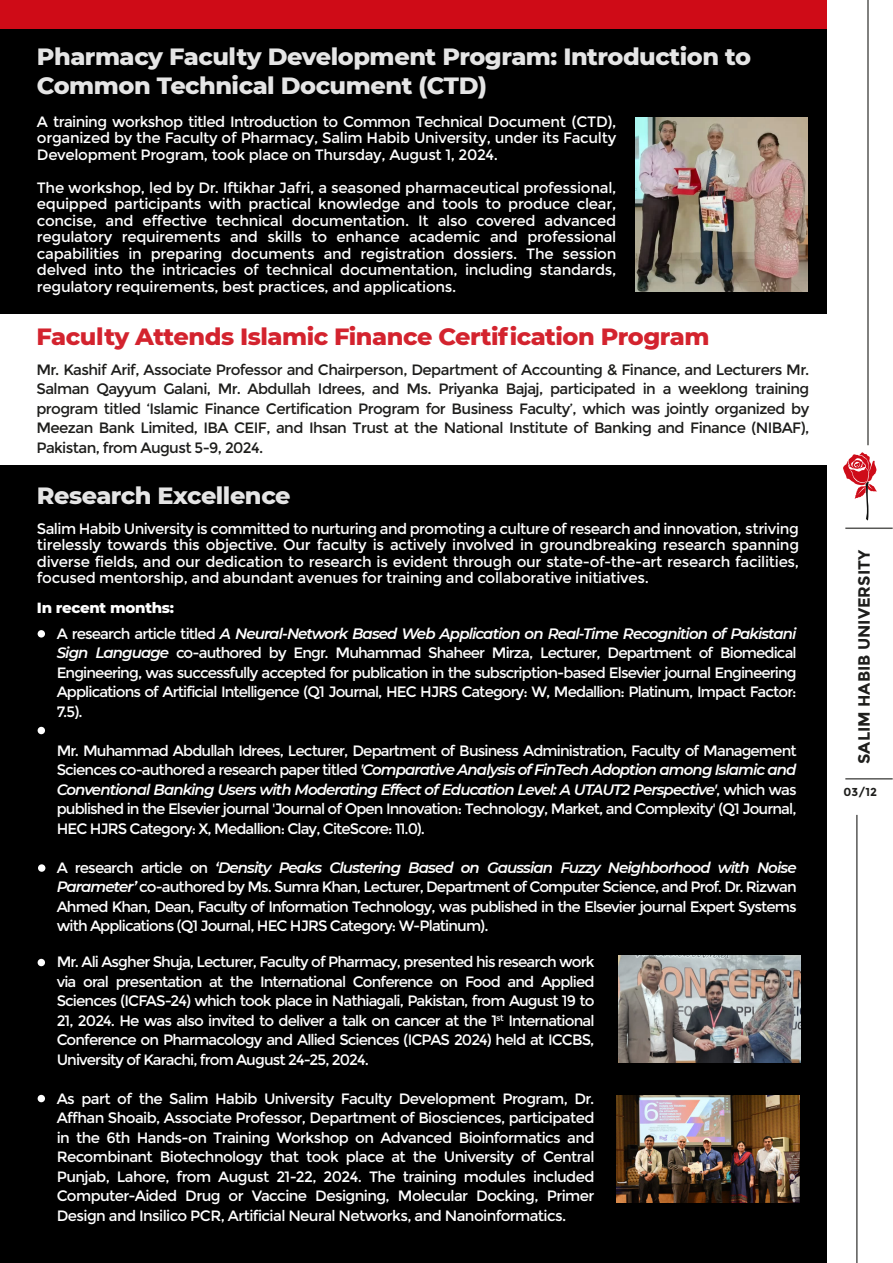
<style>
.page{position:relative;width:893px;height:1263px;background:#fff}
.page>*{position:absolute;margin:0;border:0;box-sizing:border-box;transform-origin:0 0}
.t1{font:800 24px/28.8px "Montserrat";letter-spacing:-.02em;color:rgb(255 255 255/.9)}
.t2{font:800 24px "Montserrat";letter-spacing:-.02em;color:rgb(207 11 23/.9)}
.t3{font:700 16.35px "Montserrat";color:#1e1e1c}
.t4{font:15px/19.5px "Montserrat";letter-spacing:-.055em;color:#fff;text-align:justify}
.t5{font:15px/19.5px "Montserrat";letter-spacing:-.04em;color:#1d1d1b;text-align:justify}
.t6{font:800 15px "Montserrat";letter-spacing:-.02em;color:#fff}
.t7{font:700 11.55px "Montserrat";color:#1e1e1c}
.s1{font-weight:600;font-style:italic}
</style>
<div class="page">
<div style="left:0;top:29px;width:826px;height:284px;background:#000"></div>
<div style="left:0;top:465px;width:826px;height:797px;background:#000"></div>
<hr style="left:856px;top:815px;width:2px;height:448px;background:#585856">
<hr style="left:845px;top:527px;width:48px;height:2px;background:#585856">
<hr style="left:845px;top:778px;width:48px;height:1px;background:#585856">
<hr style="left:867px;top:0;width:2px;height:445px;background:#585856">
<svg style="left:843px;top:452px;width:34px;height:69px"></svg>
<div style="left:0;top:0;width:827px;height:29px;background:#cf0b17"></div>
<div style="left:38px;top:630px;width:7px;height:7px;background:#fff;border-radius:50%"></div>
<div style="left:38px;top:727px;width:7px;height:7px;background:#fff;border-radius:50%"></div>
<div style="left:38px;top:864px;width:7px;height:8px;background:#fff;border-radius:50%"></div>
<div style="left:38px;top:959px;width:7px;height:7px;background:#fff;border-radius:50%"></div>
<div style="left:38px;top:1095px;width:7px;height:7px;background:#fff;border-radius:50%"></div>
<img style="left:617px;top:1095px;width:182px;height:107px">
<img style="left:618px;top:955px;width:182px;height:108px">
<img style="left:635px;top:118px;width:173px;height:173px">
<h1 class="t1" style="left:37px;top:40px;width:716px">Pharmacy Faculty Development Program: Introduction to<br>Common Technical Document (CTD)</h1>
<p class="t4" style="left:37px;top:113px;width:581px;line-height:16.5px">A training workshop titled Introduction to Common Technical Document (CTD), organized by the Faculty of Pharmacy, Salim Habib University, under its Faculty Development Program, took place on Thursday, August 1, 2024.</p>
<p class="t4" style="left:37px;top:179px;width:581px;line-height:16.5px">The workshop, led by Dr. Iftikhar Jafri, a seasoned pharmaceutical professional, equipped participants with practical knowledge and tools to produce clear, concise, and effective technical documentation. It also covered advanced regulatory requirements and skills to enhance academic and professional capabilities in preparing documents and registration dossiers. The session delved into the intricacies of technical documentation, including standards, regulatory requirements, best practices, and applications.</p>
<h1 class="t2" style="left:36px;top:318px;width:674px">Faculty Attends Islamic Finance Certification Program</h1>
<p class="t5" style="left:36px;top:360px;width:774px">Mr. Kashif Arif, Associate Professor and Chairperson, Department of Accounting &amp; Finance, and Lecturers Mr.<br>Salman Qayyum Galani, Mr. Abdullah Idrees, and Ms. Priyanka Bajaj, participated in a weeklong training program titled ‘Islamic Finance Certification Program for Business Faculty’, which was jointly organized by Meezan Bank Limited, IBA CEIF, and Ihsan Trust at the National Institute of Banking and Finance (NIBAF), Pakistan, from August 5-9, 2024.</p>
<h1 class="t1" style="left:37px;top:479px;width:255px">Research Excellence</h1>
<p class="t4" style="left:37px;top:520px;width:764px;line-height:16.5px">Salim Habib University is committed to nurturing and promoting a culture of research and innovation, striving tirelessly towards this objective. Our faculty is actively involved in groundbreaking research spanning diverse fields, and our dedication to research is evident through our state-of-the-art research facilities, focused mentorship, and abundant avenues for training and collaborative initiatives.</p>
<p class="t6" style="left:37px;top:597px;width:139px">In recent months:</p>
<p class="t4" style="left:57px;top:624px;width:741px">A research article titled <span class="s1">A Neural-Network Based Web Application on Real-Time Recognition of Pakistani Sign Language</span> co-authored by Engr. Muhammad Shaheer Mirza, Lecturer, Department of Biomedical Engineering, was successfully accepted for publication in the subscription-based Elsevier journal Engineering Applications of Artificial Intelligence (Q1 Journal, HEC HJRS Category: W, Medallion: Platinum, Impact Factor:<br>7.5).</p>
<p class="t4" style="left:57px;top:741px;width:741px">Mr. Muhammad Abdullah Idrees, Lecturer, Department of Business Administration, Faculty of Management Sciences co-authored a research paper titled <span class="s1">'Comparative Analysis of FinTech Adoption among Islamic and Conventional Banking Users with Moderating Effect of Education Level: A UTAUT2 Perspective'</span>, which was published in the Elsevier journal 'Journal of Open Innovation: Technology, Market, and Complexity' (Q1 Journal, HEC HJRS Category: X, Medallion: Clay, CiteScore: 11.0).</p>
<p class="t4" style="left:57px;top:858px;width:741px">A research article on <span class="s1">‘Density Peaks Clustering Based on Gaussian Fuzzy Neighborhood with Noise Parameter’</span> co-authored by Ms. Sumra Khan, Lecturer, Department of Computer Science, and Prof. Dr. Rizwan Ahmed Khan, Dean, Faculty of Information Technology, was published in the Elsevier journal Expert Systems with Applications (Q1 Journal, HEC HJRS Category: W-Platinum).</p>
<p class="t4" style="left:57px;top:952px;width:539px">Mr. Ali Asgher Shuja, Lecturer, Faculty of Pharmacy, presented his research work via oral presentation at the International Conference on Food and Applied Sciences (ICFAS-24) which took place in Nathiagali, Pakistan, from August 19 to 21, 2024. He was also invited to deliver a talk on cancer at the 1<sup>st</sup> International Conference on Pharmacology and Allied Sciences (ICPAS 2024) held at ICCBS, University of Karachi, from August 24-25, 2024.</p>
<p class="t4" style="left:57px;top:1089px;width:539px">As part of the Salim Habib University Faculty Development Program, Dr.<br>Affhan Shoaib, Associate Professor, Department of Biosciences, participated in the 6th Hands-on Training Workshop on Advanced Bioinformatics and Recombinant Biotechnology that took place at the University of Central Punjab, Lahore, from August 21-22, 2024. The training modules included Computer-Aided Drug or Vaccine Designing, Molecular Docking, Primer Design and Insilico PCR, Artificial Neural Networks, and Nanoinformatics.</p>
<p class="t3" style="left:854px;top:764px;width:216px;rotate:-90deg">SALIM HABIB UNIVERSITY</p>
<p class="t7" style="left:844px;top:785px;width:35px">03/12</p>
</div>
